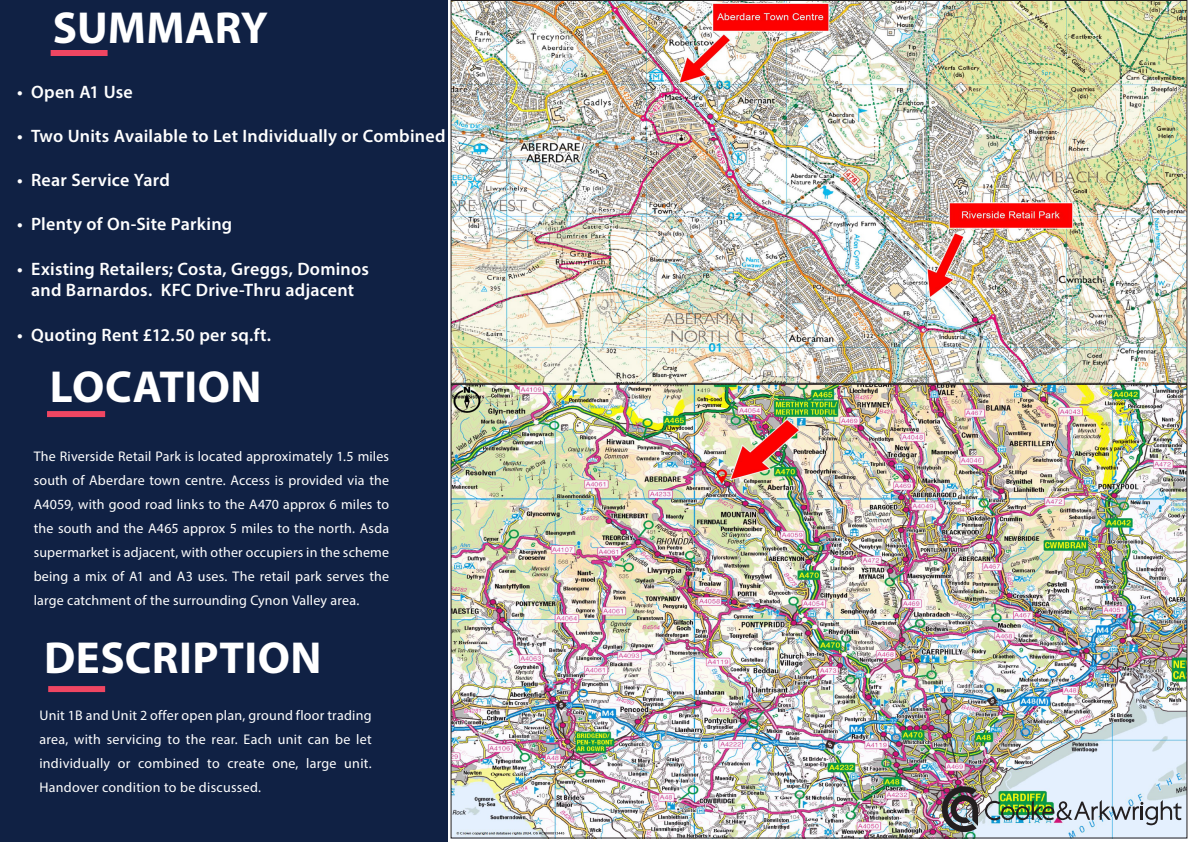
<style>
.page{position:relative;width:1191px;height:842px;background:#fff}
.page>*{position:absolute;margin:0;border:0;box-sizing:border-box;transform-origin:0 0}
.Job_title{font:700 45px "Myriad Pro";letter-spacing:.01em;color:#fff}
.t1{font:600 18px/21.6px "Myriad Pro";letter-spacing:.01em;color:#fff;text-align:center}
.Job_title-2{font:14px/24px "Myriad Pro";letter-spacing:.015em;color:#fff;text-align:justify}
</style>
<div class="page">
<div style="left:0;top:0;width:448px;height:842px;background:#102144"></div>
<div style="left:51px;top:50px;width:57px;height:6px;background:#ef4662"></div>
<div style="left:48px;top:686px;width:57px;height:6px;background:#ef4662"></div>
<div style="left:47px;top:411px;width:58px;height:6px;background:#ef4662"></div>
<img style="left:452px;top:2px;width:733px;height:834px">
<img style="left:985px;top:800px;width:196px;height:25px">
<img style="left:942px;top:786px;width:36px;height:46px">
<p class="Job_title" style="left:53px;top:-1px;width:217px">SUMMARY</p>
<p class="t1" style="left:17px;top:80px;width:117px">• Open A1 Use</p>
<p class="t1" style="left:17px;top:125px;width:430px">• Two Units Available to Let Individually or Combined</p>
<p class="t1" style="left:17px;top:169px;width:154px">• Rear Service Yard</p>
<p class="t1" style="left:17px;top:213px;width:217px">• Plenty of On-Site Parking</p>
<p class="t1" style="left:17px;top:257px;width:353px">• Existing Retailers; Costa, Greggs, Dominos and Barnardos. KFC Drive-Thru adjacent</p>
<p class="t1" style="left:17px;top:323px;width:256px">• Quoting Rent £12.50 per sq.ft.</p>
<p class="Job_title" style="left:50px;top:357px;width:213px">LOCATION</p>
<p class="Job_title-2" style="left:34px;top:444px;width:357px">The Riverside Retail Park is located approximately 1.5 miles south of Aberdare town centre. Access is provided via the A4059, with good road links to the A470 approx 6 miles to the south and the A465 approx 5 miles to the north. Asda supermarket is adjacent, with other occupiers in the scheme being a mix of A1 and A3 uses. The retail park serves the large catchment of the surrounding Cynon Valley area.</p>
<p class="Job_title" style="left:44px;top:628px;width:279px">DESCRIPTION</p>
<p class="Job_title-2" style="left:39px;top:703px;width:334px">Unit 1B and Unit 2 offer open plan, ground floor trading area, with servicing to the rear. Each unit can be let individually or combined to create one, large unit.<br>Handover condition to be discussed.</p>
</div>
